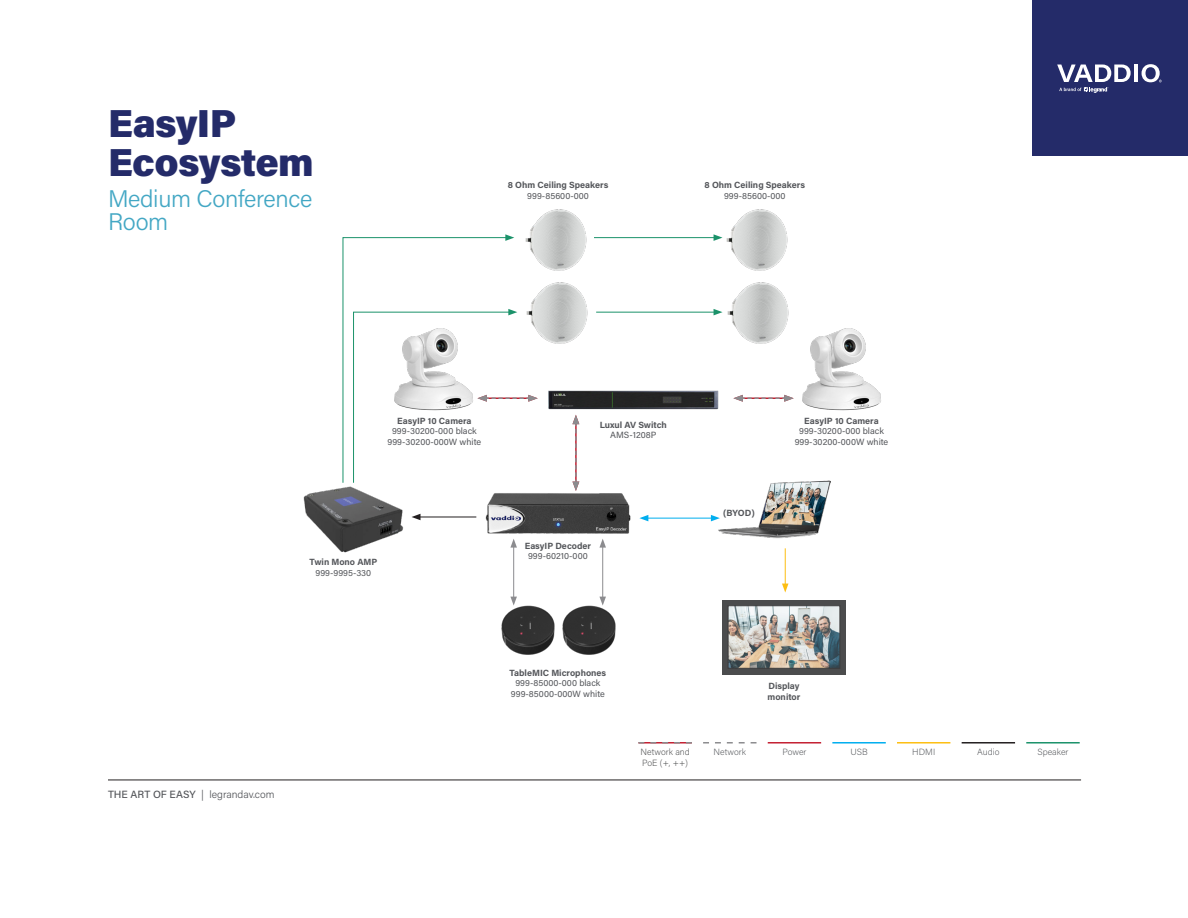
<style>
.page{position:relative;width:1188px;height:918px;background:#fff}
.page>*{position:absolute;margin:0;border:0;box-sizing:border-box;transform-origin:0 0}
.t1{font:900 39px "Acumin Pro";letter-spacing:-.015em;color:#242b69}
.t2{font:300 24px "Acumin Pro";letter-spacing:-.015em;color:#43a7c4}
.t3{font:300 10.5px "Acumin Pro";color:#54565a}
.t4{font:9px "Acumin Pro";color:#54565a}
.t5{font:700 9px/10.5px "Acumin Pro";color:#54565a}
.Body{font:200 9px "Acumin Pro";color:#54565a}
.t6{font:200 9px "Acumin Pro";color:#4b4c4d}
.s1{font-weight:500}
</style>
<div class="page">
<div style="left:1032px;top:0;width:156px;height:156px;background:#242b69"></div>
<svg style="left:1057px;top:65px;width:74px;height:28px"></svg>
<hr style="left:1134px;top:65px;width:4px;height:17px;background:#fff">
<svg style="left:1142px;top:64px;width:20px;height:18px"></svg>
<hr style="left:418px;top:517px;width:58px;height:1px;background:#231f20">
<svg style="left:413px;top:514px;width:8px;height:6px"></svg>
<img style="left:485px;top:493px;width:146px;height:41px">
<img style="left:548px;top:390px;width:171px;height:20px">
<img style="left:718px;top:480px;width:112px;height:59px">
<img style="left:501px;top:605px;width:44px;height:50px">
<img style="left:545px;top:605px;width:71px;height:50px">
<hr style="left:785px;top:548px;width:1px;height:38px;background:#fdbe12">
<svg style="left:782px;top:584px;width:7px;height:9px"></svg>
<div style="left:722px;top:600px;width:124px;height:74px;background:#4b4c4d"></div>
<img style="left:729px;top:607px;width:109px;height:60px">
<div style="left:727px;top:605px;width:113px;height:64px;border:1px solid #3e3e3f"></div>
<hr style="left:646px;top:518px;width:67px;height:1px;background:#00aeef">
<svg style="left:711px;top:515px;width:9px;height:6px"></svg>
<svg style="left:639px;top:515px;width:9px;height:6px"></svg>
<svg style="left:733px;top:395px;width:61px;height:7px"></svg>
<img style="left:802px;top:328px;width:79px;height:83px">
<svg style="left:572px;top:415px;width:7px;height:76px"></svg>
<hr style="left:513px;top:545px;width:1px;height:54px;background:#8c8c8f">
<svg style="left:510px;top:539px;width:7px;height:9px"></svg>
<svg style="left:510px;top:597px;width:7px;height:9px"></svg>
<hr style="left:602px;top:545px;width:1px;height:54px;background:#8c8c8f">
<svg style="left:599px;top:539px;width:7px;height:9px"></svg>
<svg style="left:599px;top:597px;width:7px;height:9px"></svg>
<img style="left:303px;top:486px;width:110px;height:67px">
<img style="left:538px;top:282px;width:50px;height:62px">
<img style="left:727px;top:282px;width:62px;height:62px">
<img style="left:530px;top:209px;width:57px;height:62px">
<img style="left:726px;top:209px;width:62px;height:62px">
<hr style="left:596px;top:312px;width:120px;height:1px;background:#1b926a">
<svg style="left:714px;top:309px;width:9px;height:6px"></svg>
<svg style="left:342px;top:234px;width:196px;height:249px"></svg>
<hr style="left:594px;top:237px;width:122px;height:1px;background:#1b926a">
<svg style="left:714px;top:234px;width:9px;height:7px"></svg>
<svg style="left:638px;top:742px;width:54px;height:2px"></svg>
<svg style="left:703px;top:742px;width:54px;height:2px"></svg>
<hr style="left:768px;top:742px;width:53px;height:2px;background:#c42032">
<hr style="left:832px;top:742px;width:54px;height:2px;background:#00aeef">
<hr style="left:897px;top:742px;width:53px;height:2px;background:#fdbe12">
<hr style="left:962px;top:742px;width:53px;height:2px;background:#231f20">
<hr style="left:1026px;top:742px;width:54px;height:2px;background:#1b926a">
<hr style="left:108px;top:780px;width:973px;height:1px;background:#231f20">
<h2 class="t1" style="left:108px;top:95px;width:130px">EasyIP</h2>
<h2 class="t1" style="left:108px;top:134px;width:207px">Ecosystem</h2>
<h2 class="t2" style="left:108px;top:182px;width:206px">Medium Conference</h2>
<h2 class="t2" style="left:108px;top:205px;width:62px">Room</h2>
<p class="t5" style="left:508px;top:179px;width:102px">8 Ohm Ceiling Speakers</p>
<p class="t4" style="left:527px;top:189px;width:63px">999-85600-000</p>
<p class="t5" style="left:705px;top:179px;width:102px">8 Ohm Ceiling Speakers</p>
<p class="t4" style="left:724px;top:189px;width:63px">999-85600-000</p>
<p class="t5" style="left:397px;top:415px;width:76px">EasyIP 10 Camera</p>
<p class="t4" style="left:392px;top:425px;width:86px">999-30200-000 black</p>
<p class="t4" style="left:388px;top:435px;width:95px">999-30200-000W white</p>
<p class="t5" style="left:309px;top:557px;width:70px">Twin Mono AMP</p>
<p class="t4" style="left:315px;top:567px;width:57px">999-9995-330</p>
<p class="t5" style="left:600px;top:419px;width:69px">Luxul AV Switch</p>
<p class="t4" style="left:610px;top:429px;width:48px">AMS-1208P</p>
<p class="t5" style="left:525px;top:540px;width:68px">EasyIP Decoder</p>
<p class="t4" style="left:528px;top:550px;width:61px">999-60210-000</p>
<p class="t5" style="left:723px;top:508px;width:33px">(BYOD)</p>
<p class="t5" style="left:804px;top:415px;width:76px">EasyIP 10 Camera</p>
<p class="t4" style="left:799px;top:425px;width:86px">999-30200-000 black</p>
<p class="t4" style="left:795px;top:435px;width:95px">999-30200-000W white</p>
<p class="t3" style="left:108px;top:787px;width:168px"><span class="s1">THE ART OF EASY</span> | legrandav.com</p>
<p class="t5" style="left:510px;top:667px;width:98px">TableMIC Microphones</p>
<p class="t4" style="left:515px;top:677px;width:87px">999-85000-000 black</p>
<p class="t4" style="left:511px;top:688px;width:95px">999-85000-000W white</p>
<p class="t6" style="left:641px;top:746px;width:51px">Network and</p>
<p class="t6" style="left:642px;top:756px;width:47px">PoE (+, ++)</p>
<p class="t5" style="left:768px;top:681px;width:34px">Display monitor</p>
<p class="Body" style="left:714px;top:746px;width:34px">Network</p>
<p class="Body" style="left:782px;top:746px;width:26px">Power</p>
<p class="Body" style="left:851px;top:746px;width:19px">USB</p>
<p class="Body" style="left:912px;top:746px;width:25px">HDMI</p>
<p class="Body" style="left:977px;top:746px;width:24px">Audio</p>
<p class="Body" style="left:1038px;top:746px;width:32px">Speaker</p>
</div>
